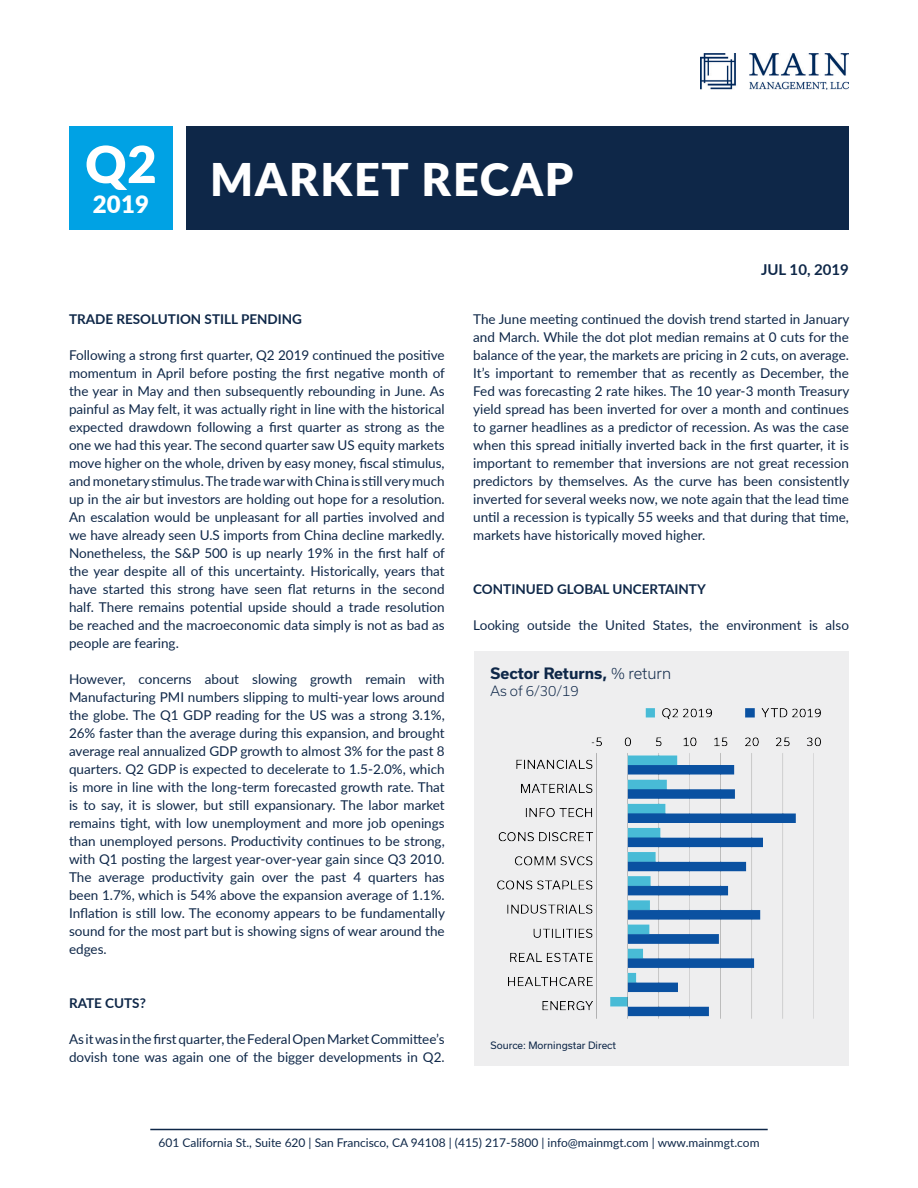
<style>
.page{position:relative;width:918px;height:1188px;background:#fff}
.page>*{position:absolute;margin:0;border:0;box-sizing:border-box;transform-origin:0 0}
.t1{font:900 51px "Lato";color:#fff}
.t2{font:900 45px "Lato";letter-spacing:.04em;color:#fff}
.t3{font:900 24px "Lato";color:#fff}
.t4{font:700 15px "Usual";color:#0e2748}
.Subheading{font:700 15px "Lato";color:#0e2748}
._9pt_Body{font:13.5px/18px "Lato";color:#0e2748;text-align:justify}
._9pt_Subheading{font:700 13.5px "Lato";color:#0e2748}
.t5{font:300 13.5px "Usual";color:#0e2748}
.t6{font:12px "Lato";color:#0e2748}
.t7{font:9.75px "Usual";color:#0e2748}
.s1{font-weight:300}
</style>
<div class="page">
<img style="left:700px;top:53px;width:149px;height:37px">
<hr style="left:150px;top:1129px;width:618px;height:1px;background:#0e2748">
<div style="left:69px;top:126px;width:104px;height:104px;background:#00a2e4"></div>
<div style="left:186px;top:126px;width:663px;height:104px;background:#0e2748"></div>
<div style="left:474px;top:651px;width:374px;height:415px;background:#eeeeef"></div>
<img style="left:497px;top:708px;width:324px;height:311px">
<p class="t1" style="left:85px;top:126px;width:73px">Q2</p>
<p class="t3" style="left:93px;top:186px;width:58px">2019</p>
<p class="t2" style="left:210px;top:145px;width:365px">MARKET RECAP</p>
<p class="Subheading" style="left:761px;top:259px;width:89px">JUL 10, 2019</p>
<p class="_9pt_Subheading" style="left:69px;top:309px;width:235px">TRADE RESOLUTION STILL PENDING</p>
<p class="_9pt_Body" style="left:69px;top:346px;width:377px">Following a strong first quarter, Q2 2019 continued the positive momentum in April before posting the first negative month of the year in May and then subsequently rebounding in June. As painful as May felt, it was actually right in line with the historical expected drawdown following a first quarter as strong as the one we had this year. The second quarter saw US equity markets move higher on the whole, driven by easy money, fiscal stimulus, and monetary stimulus. The trade war with China is still very much up in the air but investors are holding out hope for a resolution.<br>An escalation would be unpleasant for all parties involved and we have already seen U.S imports from China decline markedly.<br>Nonetheless, the S&amp;P 500 is up nearly 19% in the first half of the year despite all of this uncertainty. Historically, years that have started this strong have seen flat returns in the second half. There remains potential upside should a trade resolution be reached and the macroeconomic data simply is not as bad as people are fearing.</p>
<p class="_9pt_Body" style="left:69px;top:670px;width:378px">However, concerns about slowing growth remain with Manufacturing PMI numbers slipping to multi-year lows around the globe. The Q1 GDP reading for the US was a strong 3.1%, 26% faster than the average during this expansion, and brought average real annualized GDP growth to almost 3% for the past 8 quarters. Q2 GDP is expected to decelerate to 1.5-2.0%, which is more in line with the long-term forecasted growth rate. That is to say, it is slower, but still expansionary. The labor market remains tight, with low unemployment and more job openings than unemployed persons. Productivity continues to be strong, with Q1 posting the largest year-over-year gain since Q3 2010.<br>The average productivity gain over the past 4 quarters has been 1.7%, which is 54% above the expansion average of 1.1%.<br>Inflation is still low. The economy appears to be fundamentally sound for the most part but is showing signs of wear around the edges.</p>
<p class="_9pt_Subheading" style="left:69px;top:993px;width:78px">RATE CUTS?</p>
<p class="_9pt_Body" style="left:69px;top:1030px;width:377px">As it was in the first quarter, the Federal Open Market Committee’s dovish tone was again one of the bigger developments in Q2.</p>
<p class="_9pt_Body" style="left:473px;top:310px;width:378px">The June meeting continued the dovish trend started in January and March. While the dot plot median remains at 0 cuts for the balance of the year, the markets are pricing in 2 cuts, on average.<br>It’s important to remember that as recently as December, the Fed was forecasting 2 rate hikes. The 10 year-3 month Treasury yield spread has been inverted for over a month and continues to garner headlines as a predictor of recession. As was the case when this spread initially inverted back in the first quarter, it is important to remember that inversions are not great recession predictors by themselves. As the curve has been consistently inverted for several weeks now, we note again that the lead time until a recession is typically 55 weeks and that during that time, markets have historically moved higher.</p>
<p class="_9pt_Subheading" style="left:473px;top:579px;width:234px">CONTINUED GLOBAL UNCERTAINTY</p>
<p class="_9pt_Body" style="left:473px;top:616px;width:377px">Looking outside the United States, the environment is also</p>
<p class="t4" style="left:490px;top:664px;width:182px">Sector Returns, <span class="s1">% return</span></p>
<p class="t5" style="left:490px;top:684px;width:90px">As of 6/30/19</p>
<p class="t7" style="left:490px;top:1039px;width:127px">Source: Morningstar Direct</p>
<p class="t6" style="left:158px;top:1134px;width:603px">601 California St., Suite 620 | San Francisco, CA 94108 | (415) 217-5800 | info@mainmgt.com | www.mainmgt.com</p>
</div>
